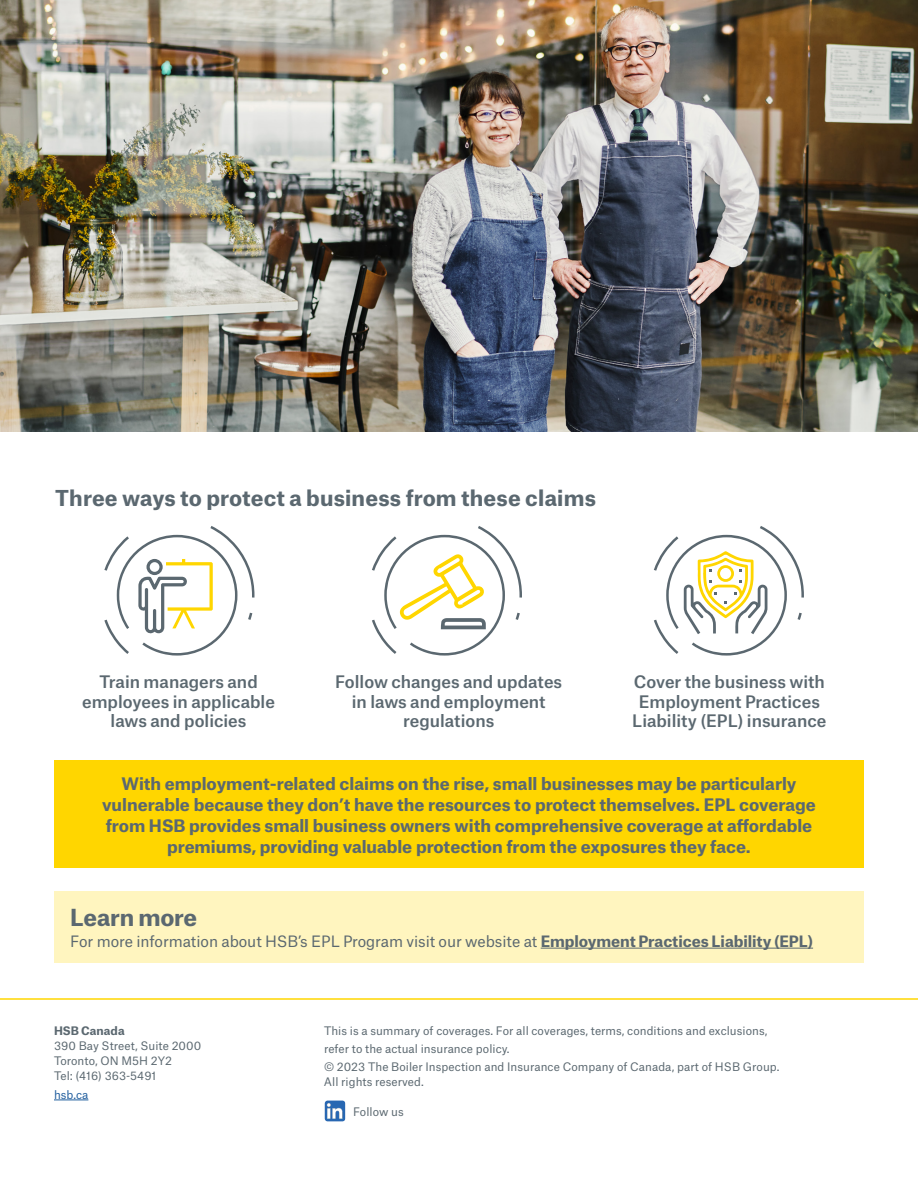
<style>
.page{position:relative;width:918px;height:1188px;background:#fff}
.page>*{position:absolute;margin:0;border:0;box-sizing:border-box;transform-origin:0 0}
.t1{font:700 22.5px "Munich Re";letter-spacing:-.01em;color:#5b6870}
.t2{font:700 21px "Munich Re";letter-spacing:.01em;color:#5b6870}
.t3{font:700 16.5px/21px "Munich Re";color:#5b6870;text-align:center}
.t4{font:500 16.5px/19.8px "Munich Re";color:#5b6870;text-align:center}
.t5{font:15px "Munich Re";letter-spacing:-.005em;color:#5b6870}
.t6{font:11.25px/15px "Munich Re";letter-spacing:.005em;color:#5b6870}
.t7{font:700 11.25px "Munich Re";letter-spacing:.005em;color:#5b6870}
.t8{font:11.25px "Munich Re";color:#215e9e}
.s1{font-weight:700}
</style>
<div class="page">
<hr style="left:0;top:998px;width:918px;height:2px;background:#ffd600">
<img style="left:0;top:0;width:918px;height:432px">
<div style="left:54px;top:760px;width:810px;height:108px;background:#ffd600"></div>
<svg style="left:104px;top:526px;width:150px;height:130px"></svg>
<svg style="left:372px;top:526px;width:150px;height:130px"></svg>
<svg style="left:654px;top:526px;width:150px;height:130px"></svg>
<div style="left:54px;top:891px;width:810px;height:72px;background:#fff5bf"></div>
<hr style="left:541px;top:948px;width:272px;height:1px;background:#5b6870">
<hr style="left:54px;top:1100px;width:34px;height:1px;background:#215e9e">
<img style="left:325px;top:1101px;width:20px;height:20px">
<p class="t2" style="left:55px;top:480px;width:542px">Three ways to protect a business from these claims</p>
<p class="t4" style="left:82px;top:670px;width:194px">Train managers and employees in applicable laws and policies</p>
<p class="t4" style="left:335px;top:670px;width:229px">Follow changes and updates in laws and employment regulations</p>
<p class="t4" style="left:632px;top:670px;width:196px">Cover the business with<br>Employment Practices<br>Liability (EPL) insurance</p>
<p class="t3" style="left:102px;top:771px;width:715px">With employment-related claims on the rise, small businesses may be particularly vulnerable because they don’t have the resources to protect themselves. EPL coverage from HSB provides small business owners with comprehensive coverage at affordable premiums, providing valuable protection from the exposures they face.</p>
<h1 class="t1" style="left:70px;top:899px;width:129px">Learn more</h1>
<p class="t5" style="left:70px;top:929px;width:744px">For more information about HSB’s EPL Program visit our website at <span class="s1">Employment Practices Liability (EPL)</span></p>
<p class="t7" style="left:54px;top:1022px;width:72px">HSB Canada</p>
<p class="t6" style="left:54px;top:1037px;width:149px">390 Bay Street, Suite 2000<br>Toronto, ON M5H 2Y2<br>Tel: (416) 363-5491</p>
<p class="t8" style="left:54px;top:1085px;width:36px">hsb.ca</p>
<p class="t6" style="left:324px;top:1021px;width:457px;line-height:18px">This is a summary of coverages. For all coverages, terms, conditions and exclusions, refer to the actual insurance policy.<br>© 2023 The Boiler Inspection and Insurance Company of Canada, part of HSB Group.</p>
<p class="t6" style="left:324px;top:1073px;width:101px">All rights reserved.</p>
<p class="t6" style="left:353px;top:1103px;width:52px">Follow us</p>
</div>
